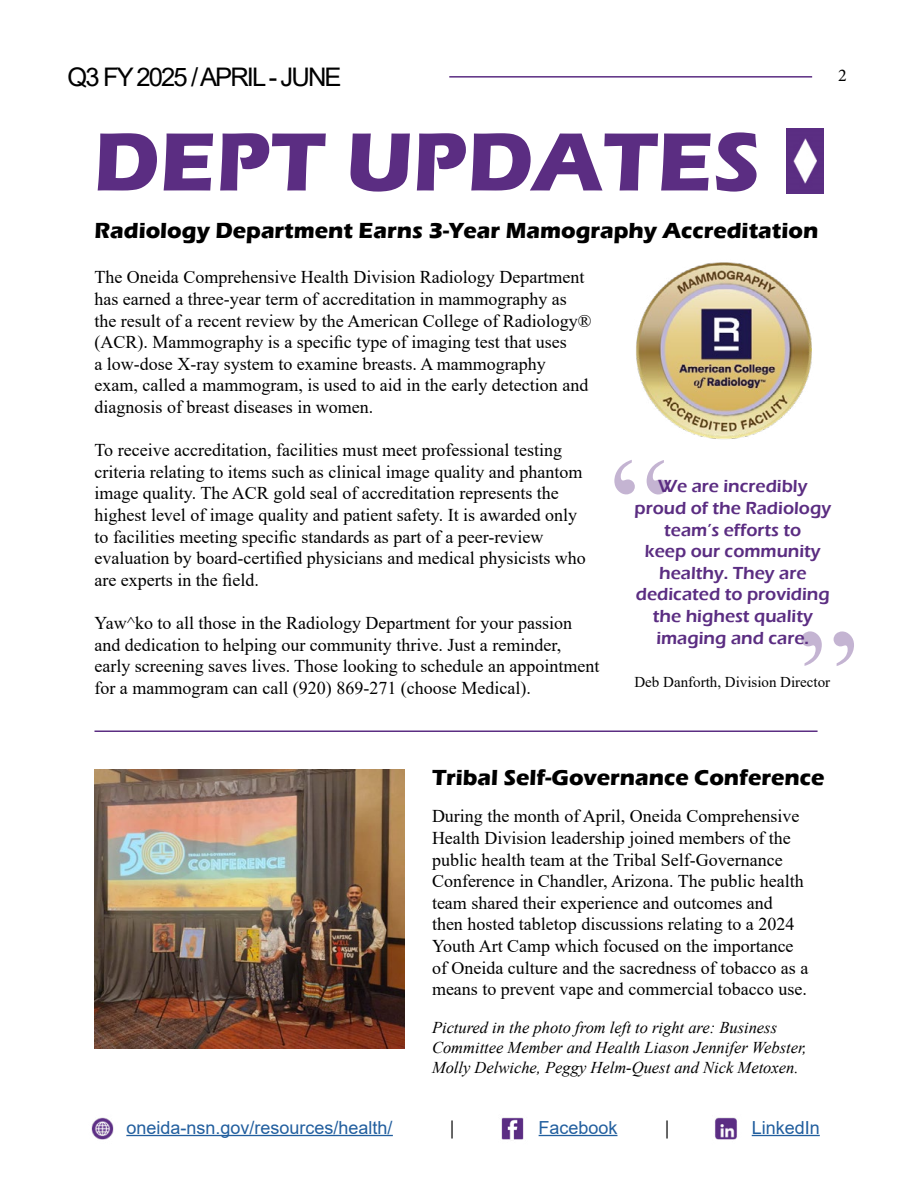
<style>
.page{position:relative;width:918px;height:1188px;background:#fff}
.page>*{position:absolute;margin:0;border:0;box-sizing:border-box;transform-origin:0 0}
.t1{font:137.85px "Times New Roman";color:#5b2d82}
.t2{font:700 85.5px "Eras ITC";color:#5b2d82}
.t3{font:25.65px "Arial";letter-spacing:-.075em;color:#000}
.t4{font:700 22.5px "Eras ITC";color:#000}
.t5{font:18px/21.6px "Times New Roman";color:#000}
.t6{font:600 18px/21.6px "Eras ITC";color:#5b2d82;text-align:center}
.t7{font:18px "Arial";color:#215e9e}
.t8{font:18px "Minion Pro";color:#000}
.t9{font:italic 16.5px/19.8px "Times New Roman";color:#000}
.t10{font:15px "Times New Roman";color:#000}
</style>
<div class="page">
<hr style="left:449px;top:76px;width:363px;height:2px;background:#5b2d82">
<hr style="left:126px;top:1135px;width:267px;height:1px;background:#215e9e">
<hr style="left:539px;top:1135px;width:78px;height:1px;background:#215e9e">
<hr style="left:752px;top:1135px;width:68px;height:1px;background:#215e9e">
<img style="left:501px;top:1117px;width:38px;height:23px">
<img style="left:715px;top:1117px;width:37px;height:23px">
<img style="left:91px;top:1117px;width:38px;height:23px">
<img style="left:786px;top:129px;width:38px;height:65px">
<img style="left:636px;top:262px;width:176px;height:178px">
<img style="left:94px;top:770px;width:311px;height:279px">
<hr style="left:94px;top:730px;width:724px;height:2px;background:#5b2d82">
<h3 class="t3" style="left:68px;top:59px;width:276px">Q3 FY 2025 / APRIL - JUNE</h3>
<h2 class="t2" style="left:93px;top:113px;width:669px">DEPT UPDATES</h2>
<p class="t4" style="left:94px;top:217px;width:725px">Radiology Department Earns 3-Year Mamography Accreditation</p>
<p class="t8" style="left:838px;top:63px;width:10px">2</p>
<p class="t5" style="left:94px;top:266px;width:499px">The Oneida Comprehensive Health Division Radiology Department has earned a three-year term of accreditation in mammography as the result of a recent review by the American College of Radiology® (ACR). Mammography is a specific type of imaging test that uses<br>a low-dose X-ray system to examine breasts. A mammography exam, called a mammogram, is used to aid in the early detection and diagnosis of breast diseases in women.</p>
<p class="t5" style="left:94px;top:439px;width:493px">To receive accreditation, facilities must meet professional testing criteria relating to items such as clinical image quality and phantom image quality. The ACR gold seal of accreditation represents the highest level of image quality and patient safety. It is awarded only to facilities meeting specific standards as part of a peer-review evaluation by board-certified physicians and medical physicists who are experts in the field.</p>
<p class="t5" style="left:94px;top:612px;width:506px">Yaw^ko to all those in the Radiology Department for your passion and dedication to helping our community thrive. Just a reminder, early screening saves lives. Those looking to schedule an appointment for a mammogram can call (920) 869-271 (choose Medical).</p>
<h1 class="t1" style="left:610px;top:410px;width:63px">“</h1>
<p class="t6" style="left:635px;top:476px;width:198px">We are incredibly proud of the Radiology team’s efforts to<br>keep our community healthy. They are dedicated to providing the highest quality imaging and care.</p>
<p class="t10" style="left:634px;top:671px;width:197px">Deb Danforth, Division Director</p>
<h1 class="t1" style="left:859px;top:716px;width:63px;rotate:-180deg">“</h1>
<p class="t4" style="left:432px;top:765px;width:394px">Tribal Self-Governance Conference</p>
<p class="t5" style="left:432px;top:805px;width:378px">During the month of April, Oneida Comprehensive Health Division leadership joined members of the public health team at the Tribal Self-Governance Conference in Chandler, Arizona. The public health team shared their experience and outcomes and then hosted tabletop discussions relating to a 2024<br>Youth Art Camp which focused on the importance of Oneida culture and the sacredness of tobacco as a means to prevent vape and commercial tobacco use.</p>
<p class="t9" style="left:432px;top:1017px;width:376px">Pictured in the photo from left to right are: Business<br>Committee Member and Health Liason Jennifer Webster,<br>Molly Delwiche, Peggy Helm-Quest and Nick Metoxen.</p>
<p class="t7" style="left:126px;top:1115px;width:268px">oneida-nsn.gov/resources/health/</p>
<p class="t8" style="left:450px;top:1116px;width:6px">|</p>
<p class="t7" style="left:539px;top:1115px;width:80px">Facebook</p>
<p class="t8" style="left:665px;top:1116px;width:6px">|</p>
<p class="t7" style="left:752px;top:1115px;width:70px">LinkedIn</p>
</div>
